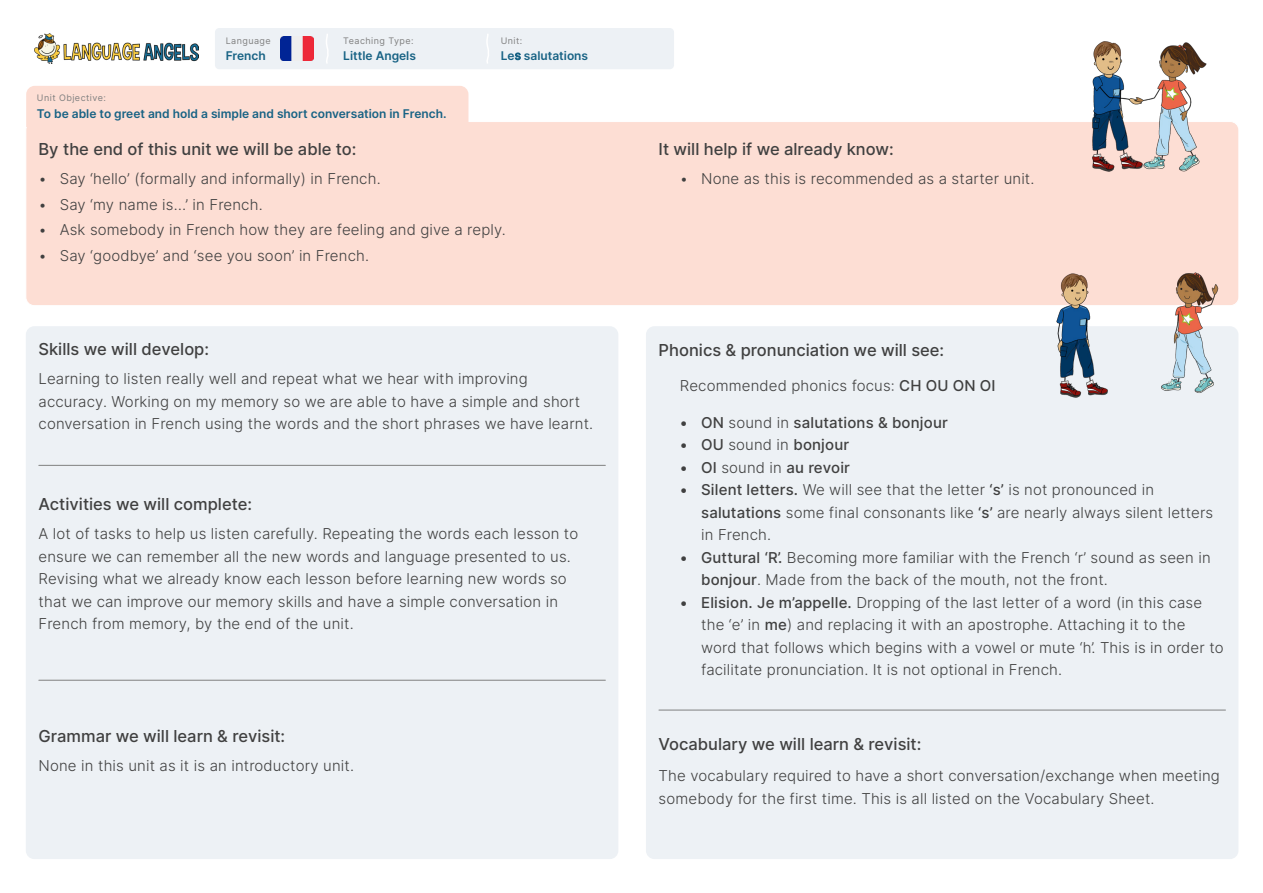
<style>
.page{position:relative;width:1263px;height:893px;background:#fff}
.page>*{position:absolute;margin:0;border:0;box-sizing:border-box;transform-origin:0 0}
.t1{font:500 16.5px "Inter";color:#404040}
.t2{font:15px/22.5px "Inter Light BETA";letter-spacing:.01em;color:#404040}
.t3{font:500 15px "Inter";letter-spacing:.01em;color:#404040}
.t4{font:600 12px "Inter";color:#176284}
.t5{font:9px "Inter";letter-spacing:.05em;color:#808080}
.s1{font-weight:400}
.s2{font-family:"Inter";font-weight:500}
.s3{font-family:"Inter Light BETA";font-weight:400}
</style>
<div class="page">
<div style="left:26px;top:326px;width:592px;height:533px;background:#edf1f5;border-radius:9px"></div>
<div style="left:646px;top:326px;width:592px;height:533px;background:#edf1f5;border-radius:9px"></div>
<img style="left:34px;top:34px;width:164px;height:29px">
<div style="left:26px;top:122px;width:1213px;height:184px;background:#fdded4;border-radius:9px"></div>
<div style="left:215px;top:28px;width:459px;height:41px;background:#edf1f5;border-radius:4px"></div>
<svg style="left:326px;top:34px;width:3px;height:29px"></svg>
<svg style="left:486px;top:34px;width:3px;height:29px"></svg>
<div style="left:26px;top:86px;width:442px;height:41px;background:#fdded4"></div>
<hr style="left:39px;top:465px;width:566px;height:1px;background:#808080">
<hr style="left:39px;top:680px;width:566px;height:1px;background:#808080">
<hr style="left:659px;top:710px;width:566px;height:1px;background:#808080">
<img style="left:280px;top:37px;width:33px;height:24px">
<img style="left:1092px;top:41px;width:115px;height:131px">
<img style="left:1054px;top:272px;width:165px;height:126px">
<p class="t5" style="left:226px;top:34px;width:47px">Language</p>
<p class="t5" style="left:343px;top:34px;width:72px">Teaching Type:</p>
<p class="t5" style="left:501px;top:34px;width:23px">Unit:</p>
<p class="t4" style="left:226px;top:47px;width:42px">French</p>
<p class="t4" style="left:343px;top:47px;width:74px">Little Angels</p>
<p class="t4" style="left:501px;top:47px;width:89px">Le<span class="s1">s</span> salutations</p>
<p class="t5" style="left:37px;top:92px;width:70px">Unit Objective:</p>
<p class="t4" style="left:37px;top:105px;width:411px">To be able to greet and hold a simple and short conversation in French.</p>
<p class="t1" style="left:39px;top:137px;width:319px">By the end of this unit we will be able to:</p>
<p class="t1" style="left:659px;top:137px;width:237px">It will help if we already know:</p>
<p class="t2" style="left:39px;top:167px;width:344px">• Say ‘hello’ (formally and informally) in French.</p>
<p class="t2" style="left:39px;top:193px;width:226px">• Say ‘my name is…’ in French.</p>
<p class="t2" style="left:39px;top:218px;width:469px">• Ask somebody in French how they are feeling and give a reply.</p>
<p class="t2" style="left:39px;top:244px;width:332px">• Say ‘goodbye’ and ‘see you soon’ in French.</p>
<p class="t2" style="left:680px;top:167px;width:356px">• None as this is recommended as a starter unit.</p>
<p class="t1" style="left:39px;top:337px;width:172px">Skills we will develop:</p>
<p class="t1" style="left:659px;top:338px;width:287px">Phonics &amp; pronunciation we will see:</p>
<p class="t2" style="left:39px;top:367px;width:556px">Learning to listen really well and repeat what we hear with improving accuracy. Working on my memory so we are able to have a simple and short conversation in French using the words and the short phrases we have learnt.</p>
<p class="t1" style="left:39px;top:492px;width:215px">Activities we will complete:</p>
<p class="t2" style="left:39px;top:522px;width:541px">A lot of tasks to help us listen carefully. Repeating the words each lesson to ensure we can remember all the new words and language presented to us.<br>Revising what we already know each lesson before learning new words so that we can improve our memory skills and have a simple conversation in French from memory, by the end of the unit.</p>
<p class="t1" style="left:39px;top:724px;width:248px">Grammar we will learn &amp; revisit:</p>
<p class="t2" style="left:39px;top:754px;width:317px">None in this unit as it is an introductory unit.</p>
<p class="t2" style="left:680px;top:374px;width:317px">Recommended phonics focus: <span class="s2">CH OU ON OI</span></p>
<p class="t3" style="left:680px;top:411px;width:269px">• ON <span class="s3">sound in</span> salutations &amp; bonjour</p>
<p class="t3" style="left:680px;top:434px;width:171px">• OU <span class="s3">sound in</span> bonjour</p>
<p class="t3" style="left:680px;top:456px;width:172px">• OI <span class="s3">sound in</span> au revoir</p>
<p class="t2" style="left:701px;top:478px;width:514px;text-indent:-21px"><span class="s2">• Silent letters.</span> We will see that the letter <span class="s2">‘s’</span> is not pronounced in <span class="s2">salutations</span> some final consonants like <span class="s2">‘s’</span> are nearly always silent letters in French.</p>
<p class="t2" style="left:701px;top:546px;width:511px;text-indent:-21px"><span class="s2">• Guttural ‘R’.</span> Becoming more familiar with the French ‘r’ sound as seen in <span class="s2">bonjour</span>. Made from the back of the mouth, not the front.</p>
<p class="t2" style="left:701px;top:591px;width:524px;text-indent:-21px"><span class="s2">• Elision. Je m’appelle.</span> Dropping of the last letter of a word (in this case the ‘e’ in <span class="s2">me</span>) and replacing it with an apostrophe. Attaching it to the word that follows which begins with a vowel or mute ‘h’. This is in order to facilitate pronunciation. It is not optional in French.</p>
<p class="t1" style="left:659px;top:732px;width:264px">Vocabulary we will learn &amp; revisit:</p>
<p class="t2" style="left:659px;top:764px;width:563px">The vocabulary required to have a short conversation/exchange when meeting</p>
<p class="t2" style="left:659px;top:787px;width:497px">somebody for the first time. This is all listed on the Vocabulary Sheet.</p>
</div>
